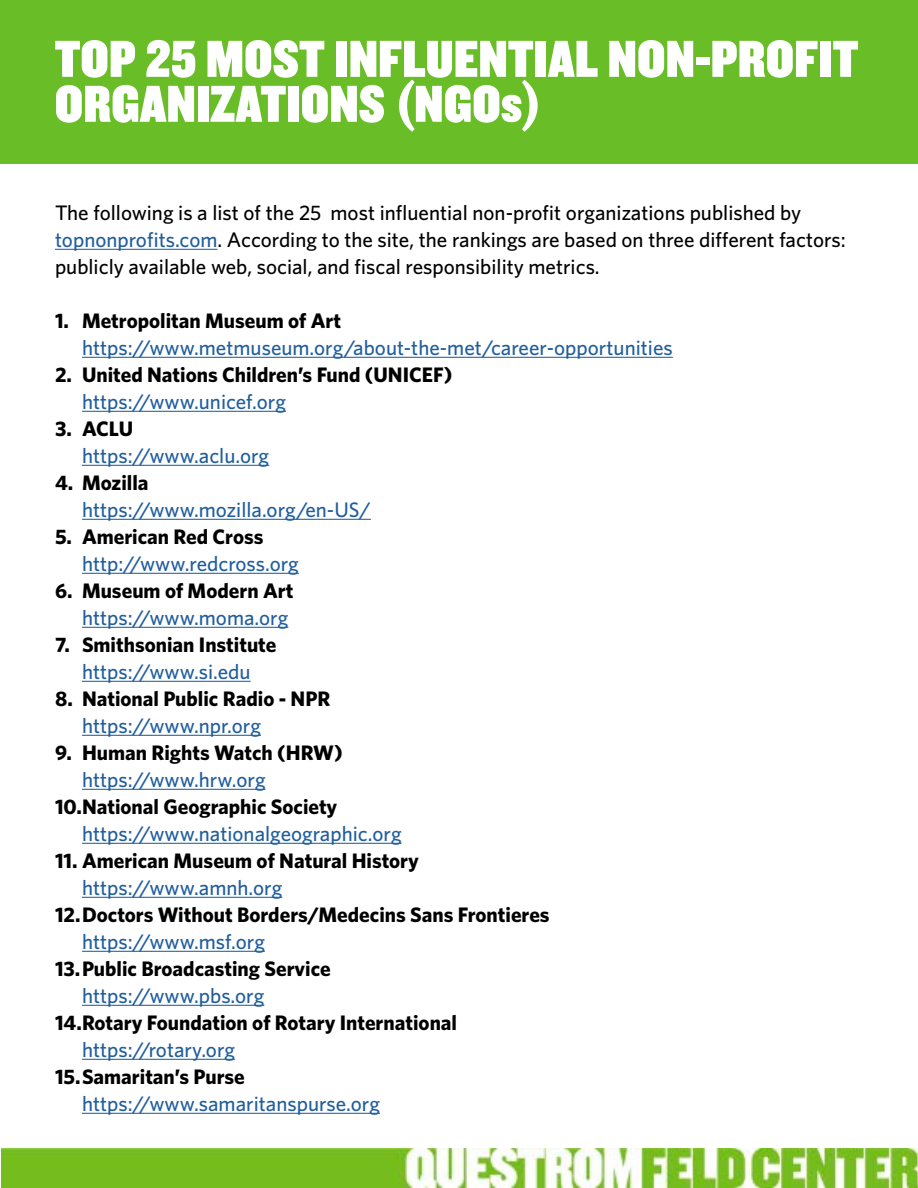
<style>
.page{position:relative;width:918px;height:1188px;background:#fff}
.page>*{position:absolute;margin:0;border:0;box-sizing:border-box;transform-origin:0 0}
.t1{font:54px/45px "Knockout HTF90 Ultmt Welterwt";letter-spacing:.015em;color:#fff}
.t2{font:700 21px "Whitney";color:#000}
.t3{font:500 21px "Whitney";color:#215e9e}
.t4{font:500 21px/27px "Whitney";color:#000}
.s1{color:#215e9e}
</style>
<div class="page">
<img style="left:1px;top:1148px;width:917px;height:40px">
<div style="left:0;top:0;width:918px;height:164px;background:#69be28"></div>
<hr style="left:55px;top:249px;width:163px;height:1px;background:#215e9e">
<hr style="left:82px;top:357px;width:591px;height:1px;background:#215e9e">
<hr style="left:82px;top:411px;width:204px;height:1px;background:#215e9e">
<hr style="left:82px;top:465px;width:187px;height:1px;background:#215e9e">
<hr style="left:82px;top:519px;width:289px;height:1px;background:#215e9e">
<hr style="left:82px;top:573px;width:217px;height:1px;background:#215e9e">
<hr style="left:82px;top:627px;width:206px;height:1px;background:#215e9e">
<hr style="left:82px;top:681px;width:169px;height:1px;background:#215e9e">
<hr style="left:82px;top:735px;width:179px;height:1px;background:#215e9e">
<hr style="left:82px;top:789px;width:184px;height:1px;background:#215e9e">
<hr style="left:82px;top:843px;width:320px;height:1px;background:#215e9e">
<hr style="left:82px;top:897px;width:200px;height:1px;background:#215e9e">
<hr style="left:82px;top:951px;width:183px;height:1px;background:#215e9e">
<hr style="left:82px;top:1005px;width:182px;height:1px;background:#215e9e">
<hr style="left:82px;top:1059px;width:153px;height:1px;background:#215e9e">
<hr style="left:82px;top:1113px;width:298px;height:1px;background:#215e9e">
<h1 class="t1" style="left:55px;top:38px;width:805px">TOP 25 MOST INFLUENTIAL NON-PROFIT<br>ORGANIZATIONS (NGOs)</h1>
<p class="t4" style="left:55px;top:199px;width:792px">The following is a list of the 25 most influential non-profit organizations published by <span class="s1">topnonprofits.com</span>. According to the site, the rankings are based on three different factors: publicly available web, social, and fiscal responsibility metrics.</p>
<p class="t2" style="left:55px;top:307px;width:288px">1. Metropolitan Museum of Art</p>
<p class="t3" style="left:82px;top:334px;width:592px">https://www.metmuseum.org/about-the-met/career-opportunities</p>
<p class="t2" style="left:55px;top:361px;width:399px">2. United Nations Children’s Fund (UNICEF)</p>
<p class="t3" style="left:82px;top:388px;width:206px">https://www.unicef.org</p>
<p class="t2" style="left:55px;top:415px;width:80px">3. ACLU</p>
<p class="t3" style="left:82px;top:442px;width:189px">https://www.aclu.org</p>
<p class="t2" style="left:55px;top:469px;width:95px">4. Mozilla</p>
<p class="t3" style="left:82px;top:496px;width:290px">https://www.mozilla.org/en-US/</p>
<p class="t2" style="left:55px;top:523px;width:210px">5. American Red Cross</p>
<p class="t3" style="left:82px;top:550px;width:218px">http://www.redcross.org</p>
<p class="t2" style="left:55px;top:577px;width:240px">6. Museum of Modern Art</p>
<p class="t3" style="left:82px;top:604px;width:208px">https://www.moma.org</p>
<p class="t2" style="left:55px;top:631px;width:223px">7. Smithsonian Institute</p>
<p class="t3" style="left:82px;top:658px;width:170px">https://www.si.edu</p>
<p class="t2" style="left:55px;top:685px;width:277px">8. National Public Radio - NPR</p>
<p class="t3" style="left:82px;top:712px;width:180px">https://www.npr.org</p>
<p class="t2" style="left:55px;top:739px;width:289px">9. Human Rights Watch (HRW)</p>
<p class="t3" style="left:82px;top:766px;width:185px">https://www.hrw.org</p>
<p class="t2" style="left:55px;top:793px;width:284px">10.National Geographic Society</p>
<p class="t3" style="left:82px;top:820px;width:321px">https://www.nationalgeographic.org</p>
<p class="t2" style="left:55px;top:847px;width:365px">11. American Museum of Natural History</p>
<p class="t3" style="left:82px;top:874px;width:202px">https://www.amnh.org</p>
<p class="t2" style="left:55px;top:901px;width:496px">12.Doctors Without Borders/Medecins Sans Frontieres</p>
<p class="t3" style="left:82px;top:928px;width:184px">https://www.msf.org</p>
<p class="t2" style="left:55px;top:955px;width:277px">13.Public Broadcasting Service</p>
<p class="t3" style="left:82px;top:982px;width:184px">https://www.pbs.org</p>
<p class="t2" style="left:55px;top:1009px;width:404px">14.Rotary Foundation of Rotary International</p>
<p class="t3" style="left:82px;top:1036px;width:155px">https://rotary.org</p>
<p class="t2" style="left:55px;top:1063px;width:191px">15.Samaritan’s Purse</p>
<p class="t3" style="left:82px;top:1090px;width:299px">https://www.samaritanspurse.org</p>
</div>
